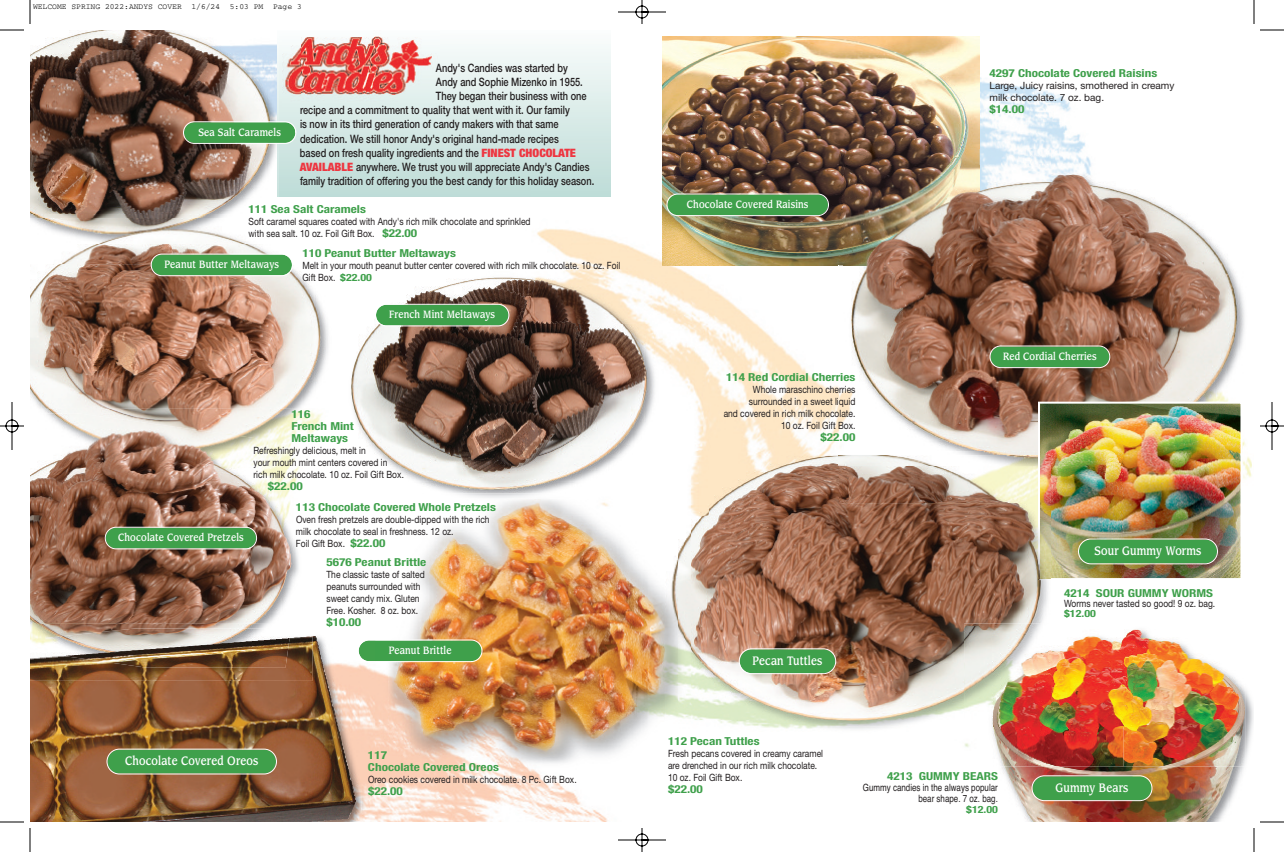
<style>
.page{position:relative;width:1284px;height:852px;background:#fff}
.page>*{position:absolute;margin:0;border:0;box-sizing:border-box;transform-origin:0 0}
.t1{font:500 12px "Leawood";letter-spacing:.015em;color:#fff;scale:.81 1}
.t2{font:500 11.6px "Helvetica Neue";color:#231f20;scale:.8 1}
.t3{font:700 condensed 11px/12px "Helvetica Neue";color:#3fa04b;scale:1.2 1}
.t4{font:500 10.4px "Leawood";letter-spacing:.015em;color:#fff;scale:.82 1}
.t5{font:10px/12px "Helvetica Neue";color:#231f20;scale:.85 1}
.t6{font:10px/12px "Helvetica Neue";color:#231f20}
.t7{font:10px/11px "Helvetica";color:#231f20;text-align:right;scale:.8 1}
.t8{font:700 condensed 10px "Helvetica Neue";color:#3fa04b;scale:1.2 1}
.t9{font:8px "Courier";color:#000}
.s1{font-weight:900;font-stretch:condensed;color:#ee3640}
.s2{font-weight:700;font-stretch:condensed;font-size:11px;color:#3fa04b}
.s3{font-weight:700;font-stretch:condensed;color:#3fa04b}
.s4{font-family:"Helvetica"}
</style>
<div class="page">
<img style="left:0;top:0;width:1284px;height:852px">
<p class="t9" style="left:33px;top:4px;width:270px">WELCOME SPRING 2022:ANDYS COVER 1/6/24 5:03 PM Page 3</p>
<p class="t2" style="left:436px;top:58px;width:166px">Andy's Candies was started by</p>
<p class="t2" style="left:436px;top:72px;width:185px">Andy and Sophie Mizenko in 1955.</p>
<p class="t2" style="left:436px;top:87px;width:190px">They began their business with one</p>
<p class="t2" style="left:300px;top:101px;width:339px">recipe and a commitment to quality that went with it. Our family</p>
<p class="t2" style="left:300px;top:115px;width:325px">is now in its third generation of candy makers with that same</p>
<p class="t2" style="left:300px;top:129px;width:325px">dedication. We still honor Andy's original hand-made recipes</p>
<p class="t2" style="left:300px;top:143px;width:347px">based on fresh quality ingredients and the <span class="s1">FINEST CHOCOLATE</span></p>
<p class="t2" style="left:300px;top:158px;width:363px"><span class="s1">AVAILABLE</span> anywhere. We trust you will appreciate Andy's Candies</p>
<p class="t2" style="left:300px;top:172px;width:369px">family tradition of offering you the best candy for this holiday season.</p>
<p class="t3" style="left:249px;top:202px;width:99px">111 Sea Salt Caramels</p>
<p class="t5" style="left:249px;top:216px;width:333px">Soft caramel squares coated with Andy's rich milk chocolate and sprinkled with sea salt. 10 oz. Foil Gift Box. <span class="s2">$22.00</span></p>
<p class="t3" style="left:302px;top:246px;width:130px">110 Peanut Butter Meltaways</p>
<p class="t5" style="left:302px;top:260px;width:376px">Melt in your mouth peanut butter center covered with rich milk chocolate. 10 oz. Foil<br>Gift Box. <span class="s3">$22.00</span></p>
<p class="t4" style="left:198px;top:127px;width:102px">Sea Salt Caramels</p>
<p class="t4" style="left:165px;top:260px;width:141px">Peanut Butter Meltaways</p>
<p class="t4" style="left:389px;top:310px;width:131px">French Mint Meltaways</p>
<p class="t4" style="left:118px;top:533px;width:155px">Chocolate Covered Pretzels</p>
<p class="t3" style="left:292px;top:407px;width:53px">116<br>French Mint<br>Meltaways</p>
<p class="t5" style="left:253px;top:445px;width:179px">Refreshingly delicious, melt in<br>your mouth mint centers covered in<br>rich milk chocolate. 10 oz. Foil Gift Box<span class="s4">.</span></p>
<p class="t3" style="left:296px;top:475px;width:168px;line-height:21px;text-indent:-28px">$22.00<br>113 Chocolate Covered Whole Pretzels</p>
<p class="t5" style="left:296px;top:514px;width:229px">Oven fresh pretzels are double-dipped with the rich milk chocolate to seal in freshness. 12 oz.<br>Foil Gift Box. <span class="s2">$22.00</span></p>
<p class="t3" style="left:326px;top:555px;width:85px">5676 Peanut Brittle</p>
<p class="t5" style="left:326px;top:569px;width:117px">The classic taste of salted peanuts surrounded with sweet candy mix. Gluten<br>Free. Kosher. 8 oz. box.</p>
<p class="t3" style="left:326px;top:615px;width:31px">$10.00</p>
<p class="t4" style="left:389px;top:646px;width:78px">Peanut Brittle</p>
<p class="t1" style="left:125px;top:756px;width:166px">Chocolate Covered Oreos</p>
<p class="t3" style="left:368px;top:749px;width:111px">117<br>Chocolate Covered Oreos</p>
<p class="t5" style="left:368px;top:774px;width:247px">Oreo cookies covered in milk chocolate. 8 Pc. Gift Box.</p>
<p class="t3" style="left:368px;top:785px;width:31px">$22.00</p>
<p class="t4" style="left:687px;top:200px;width:150px">Chocolate Covered Raisins</p>
<p class="t3" style="left:726px;top:370px;width:109px">114 Red Cordial Cherries</p>
<p class="t5" style="left:724px;top:384px;width:157px;text-align:right">Whole maraschino cherries surrounded in a sweet liquid<br>and covered in rich milk chocolate.<br>10 oz. Foil Gift Box.</p>
<p class="t3" style="left:821px;top:430px;width:31px">$22.00</p>
<p class="t1" style="left:753px;top:655px;width:88px">Pecan Tuttles</p>
<p class="t3" style="left:990px;top:66px;width:141px">4297 Chocolate Covered Raisins</p>
<p class="t6" style="left:989px;top:80px;width:186px">Large, Juicy raisins, smothered in creamy milk chocolate. 7 oz. bag.</p>
<p class="t3" style="left:990px;top:102px;width:31px">$14.00</p>
<p class="t4" style="left:1003px;top:352px;width:116px">Red Cordial Cherries</p>
<p class="t1" style="left:1095px;top:545px;width:134px">Sour Gummy Worms</p>
<p class="t3" style="left:1064px;top:586px;width:126px">4214 SOUR GUMMY WORMS</p>
<p class="t5" style="left:1064px;top:598px;width:179px">Worms never tasted so good! 9 oz. bag.</p>
<p class="t8" style="left:1064px;top:605px;width:28px">$12.00</p>
<p class="t3" style="left:668px;top:734px;width:78px">112 Pecan Tuttles</p>
<p class="t5" style="left:668px;top:748px;width:184px">Fresh pecans covered in creamy caramel are drenched in our rich milk chocolate.<br>10 oz. Foil Gift Box.</p>
<p class="t3" style="left:668px;top:782px;width:31px">$22.00</p>
<p class="t3" style="left:887px;top:769px;width:94px">4213 GUMMY BEARS</p>
<p class="t7" style="left:863px;top:782px;width:170px">Gummy candies in the always popular bear shape. 7 oz. bag.</p>
<p class="t8" style="left:966px;top:801px;width:28px">$12.00</p>
<p class="t1" style="left:1056px;top:782px;width:91px">Gummy Bears</p>
</div>
